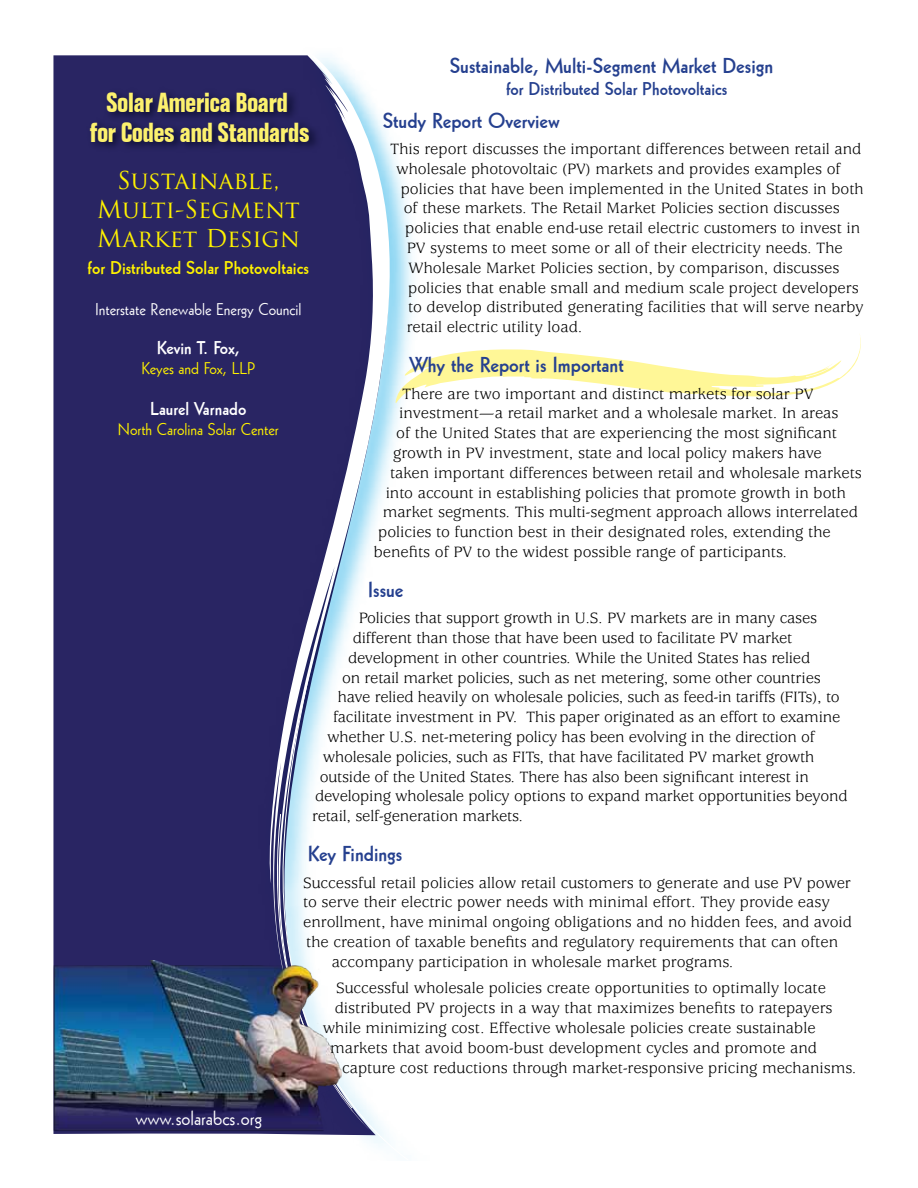
<style>
.page{position:relative;width:918px;height:1188px;background:#fff}
.page>*{position:absolute;margin:0;border:0;box-sizing:border-box;transform-origin:0 0}
.t1{font:700 condensed 26.85px/29.7px "Folio BT";letter-spacing:-.03em;color:#fcf16e;text-align:center}
.t2{font:24px/28.8px "Trajan Pro";color:#fff200;text-align:center}
.t3{font:21px "Geometric 231 BT Bold C";color:#25408f}
.t4{font:19.8px "Geometric 231 BT Roman C";color:#fff}
.t5{font:18px "Geometric 231 BT Bold C";color:#25408f}
.t6{font:18px "Geometric 231 BT Bold C";color:#fff200}
.t7{font:18px "Geometric 231 BT Bold C";color:#fff}
.t8{font:16.5px "Usherwood";color:#000}
.t9{font:16.5px "Geometric 231 BT Roman C";color:#fff200}
.t10{font:16.5px "Geometric 231 BT Roman C";color:#fff}
</style>
<div class="page">
<div style="left:53px;top:55px;width:201px;height:1079px;background:#292563"></div>
<img style="left:254px;top:55px;width:160px;height:1079px">
<svg style="left:267px;top:55px;width:124px;height:905px;fill:#292563"></svg>
<svg style="left:280px;top:613px;width:129px;height:534px"></svg>
<svg style="left:274px;top:813px;width:79px;height:296px"></svg>
<img style="left:53px;top:960px;width:289px;height:171px">
<img style="left:53px;top:81px;width:361px;height:169px">
<svg style="left:395px;top:333px;width:466px;height:74px"></svg>
<p class="t3" style="left:450px;top:51px;width:325px">Sustainable, Multi-Segment Market Design</p>
<p class="t5" style="left:506px;top:76px;width:223px">for Distributed Solar Photovoltaics</p>
<p class="t3" style="left:383px;top:106px;width:179px">Study Report Overview</p>
<p class="t8" style="left:390px;top:140px;width:473px">This report discusses the important differences between retail and</p>
<p class="t8" style="left:396px;top:160px;width:446px">wholesale photovoltaic (PV) markets and provides examples of</p>
<p class="t8" style="left:401px;top:180px;width:465px">policies that have been implemented in the United States in both</p>
<p class="t8" style="left:404px;top:199px;width:438px">of these markets. The Retail Market Policies section discusses</p>
<p class="t8" style="left:405px;top:219px;width:456px">policies that enable end-use retail electric customers to invest in</p>
<p class="t8" style="left:407px;top:239px;width:438px">PV systems to meet some or all of their electricity needs. The</p>
<p class="t8" style="left:408px;top:259px;width:433px">Wholesale Market Policies section, by comparison, discusses</p>
<p class="t8" style="left:408px;top:279px;width:452px">policies that enable small and medium scale project developers</p>
<p class="t8" style="left:408px;top:298px;width:457px">to develop distributed generating facilities that will serve nearby</p>
<p class="t8" style="left:407px;top:318px;width:177px">retail electric utility load.</p>
<p class="t3" style="left:409px;top:351px;width:216px">Why the Report is Important</p>
<p class="t8" style="left:402px;top:384px;width:413px">There are two important and distinct markets for solar PV</p>
<p class="t8" style="left:399px;top:404px;width:441px">investment—a retail market and a wholesale market. In areas</p>
<p class="t8" style="left:396px;top:424px;width:442px">of the United States that are experiencing the most significant</p>
<p class="t8" style="left:393px;top:444px;width:430px">growth in PV investment, state and local policy makers have</p>
<p class="t8" style="left:390px;top:464px;width:473px">taken important differences between retail and wholesale markets</p>
<p class="t8" style="left:386px;top:483px;width:462px">into account in establishing policies that promote growth in both</p>
<p class="t8" style="left:383px;top:503px;width:477px">market segments. This multi-segment approach allows interrelated</p>
<p class="t8" style="left:378px;top:523px;width:454px">policies to function best in their designated roles, extending the</p>
<p class="t8" style="left:374px;top:543px;width:415px">benefits of PV to the widest possible range of participants.</p>
<p class="t3" style="left:368px;top:575px;width:37px">Issue</p>
<p class="t8" style="left:359px;top:609px;width:460px">Policies that support growth in U.S. PV markets are in many cases</p>
<p class="t8" style="left:353px;top:629px;width:441px">different than those that have been used to facilitate PV market</p>
<p class="t8" style="left:348px;top:649px;width:464px">development in other countries. While the United States has relied</p>
<p class="t8" style="left:342px;top:669px;width:480px">on retail market policies, such as net metering, some other countries</p>
<p class="t8" style="left:338px;top:688px;width:503px">have relied heavily on wholesale policies, such as feed-in tariffs (FITs), to</p>
<p class="t8" style="left:333px;top:708px;width:509px">facilitate investment in PV. This paper originated as an effort to examine</p>
<p class="t8" style="left:327px;top:728px;width:489px">whether U.S. net-metering policy has been evolving in the direction of</p>
<p class="t8" style="left:323px;top:748px;width:493px">wholesale policies, such as FITs, that have facilitated PV market growth</p>
<p class="t8" style="left:320px;top:768px;width:491px">outside of the United States. There has also been significant interest in</p>
<p class="t8" style="left:315px;top:787px;width:534px">developing wholesale policy options to expand market opportunities beyond</p>
<p class="t8" style="left:312px;top:807px;width:212px">retail, self-generation markets.</p>
<p class="t3" style="left:308px;top:840px;width:96px">Key Findings</p>
<p class="t8" style="left:303px;top:873px;width:549px">Successful retail policies allow retail customers to generate and use PV power</p>
<p class="t8" style="left:303px;top:893px;width:528px">to serve their electric power needs with minimal effort. They provide easy</p>
<p class="t8" style="left:303px;top:913px;width:550px">enrollment, have minimal ongoing obligations and no hidden fees, and avoid</p>
<p class="t8" style="left:306px;top:933px;width:534px">the creation of taxable benefits and regulatory requirements that can often</p>
<p class="t8" style="left:332px;top:953px;width:403px">accompany participation in wholesale market programs.</p>
<p class="t8" style="left:336px;top:979px;width:491px">Successful wholesale policies create opportunities to optimally locate</p>
<p class="t8" style="left:335px;top:999px;width:499px">distributed PV projects in a way that maximizes benefits to ratepayers</p>
<p class="t8" style="left:323px;top:1019px;width:494px">while minimizing cost. Effective wholesale policies create sustainable</p>
<p class="t8" style="left:330px;top:1039px;width:488px">markets that avoid boom-bust development cycles and promote and</p>
<p class="t8" style="left:342px;top:1058px;width:516px">capture cost reductions through market-responsive pricing mechanisms.</p>
<h1 class="t1" style="left:90px;top:87px;width:222px">Solar America Board<br>for Codes and Standards</h1>
<h2 class="t2" style="left:97px;top:166px;width:204px">Sustainable,<br>Multi-Segment<br>Market Design</h2>
<p class="t6" style="left:88px;top:255px;width:223px">for Distributed Solar Photovoltaics</p>
<p class="t10" style="left:95px;top:299px;width:208px">Interstate Renewable Energy Council</p>
<p class="t7" style="left:157px;top:336px;width:85px">Kevin T. Fox,</p>
<p class="t9" style="left:141px;top:357px;width:115px">Keyes and Fox, LLP</p>
<p class="t7" style="left:150px;top:397px;width:98px">Laurel Varnado</p>
<p class="t9" style="left:118px;top:418px;width:162px">North Carolina Solar Center</p>
<p class="t4" style="left:135px;top:1105px;width:128px">www.solarabcs.org</p>
</div>
